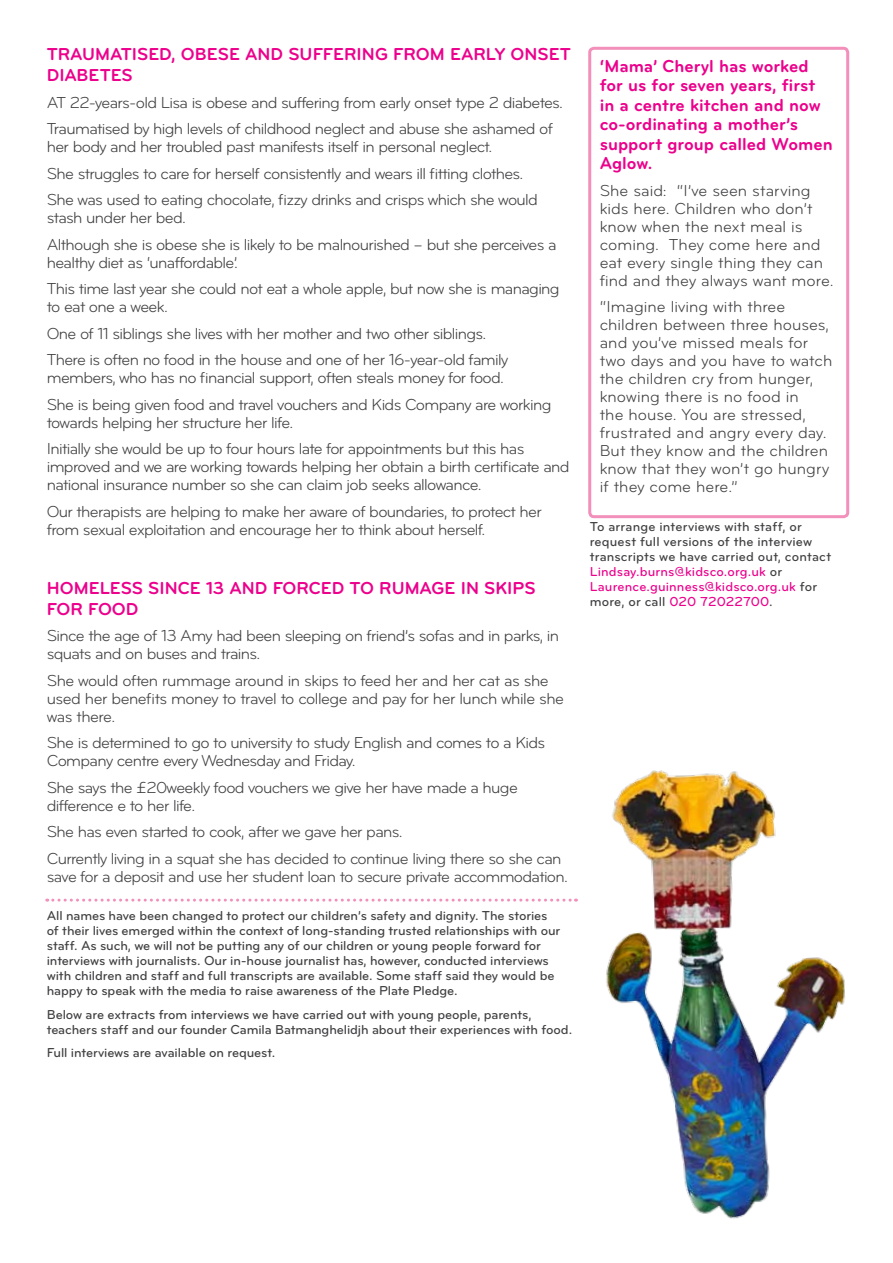
<style>
.page{position:relative;width:893px;height:1263px;background:#fff}
.page>*{position:absolute;margin:0;border:0;box-sizing:border-box;transform-origin:0 0}
.t1{font:700 18px/19.5px "Bryant Pro";color:#ec008c}
.t2{font:16.5px/26.5px "Bryant Pro";letter-spacing:-.04em;color:#414042}
.t3{font:16.5px/18px "Bryant Pro";letter-spacing:.005em;color:#414042}
.t4{font:500 13.5px/15px "Bryant Pro";letter-spacing:-.01em;color:#414042}
.t5{font:500 13.5px/15px "Bryant Pro";letter-spacing:.01em;color:#414042}
.s1{color:#ec008c}
</style>
<div class="page">
<svg style="left:47px;top:899px;width:529px;height:3px"></svg>
<div style="left:588px;top:47px;width:261px;height:471px;border:3px solid #f38fbb;border-radius:4px"></div>
<img style="left:606px;top:770px;width:239px;height:449px">
<p class="t1" style="left:47px;top:44px;width:526px;line-height:21px">TRAUMATISED, OBESE AND SUFFERING FROM EARLY ONSET<br>DIABETES</p>
<p class="t2" style="left:47px;top:89px;width:518px">AT 22-years-old Lisa is obese and suffering from early onset type 2 diabetes.<br>Traumatised by high levels of childhood neglect and abuse she ashamed of</p>
<p class="t2" style="left:47px;top:134px;width:493px">her body and her troubled past manifests itself in personal neglect.<br>She struggles to care for herself consistently and wears ill fitting clothes.<br>She was used to eating chocolate, fizzy drinks and crisps which she would</p>
<p class="t2" style="left:47px;top:205px;width:511px">stash under her bed.<br>Although she is obese she is likely to be malnourished – but she perceives a</p>
<p class="t2" style="left:47px;top:249px;width:514px">healthy diet as ‘unaffordable’.<br>This time last year she could not eat a whole apple, but now she is managing</p>
<p class="t2" style="left:47px;top:294px;width:463px">to eat one a week.<br>One of 11 siblings she lives with her mother and two other siblings.<br>There is often no food in the house and one of her 16-year-old family</p>
<p class="t2" style="left:47px;top:365px;width:506px">members, who has no financial support, often steals money for food.<br>She is being given food and travel vouchers and Kids Company are working</p>
<p class="t2" style="left:47px;top:409px;width:479px">towards helping her structure her life.<br>Initially she would be up to four hours late for appointments but this has</p>
<p class="t2" style="left:47px;top:458px;width:524px;line-height:18px">improved and we are working towards helping her obtain a birth certificate and national insurance number so she can claim job seeks allowance.</p>
<p class="t2" style="left:47px;top:503px;width:497px;line-height:18px">Our therapists are helping to make her aware of boundaries, to protect her from sexual exploitation and encourage her to think about herself.</p>
<p class="t1" style="left:47px;top:578px;width:490px;line-height:21px">HOMELESS SINCE 13 AND FORCED TO RUMAGE IN SKIPS<br>FOR FOOD</p>
<p class="t2" style="left:47px;top:627px;width:514px;line-height:18px">Since the age of 13 Amy had been sleeping on friend’s sofas and in parks, in squats and on buses and trains.</p>
<p class="t2" style="left:47px;top:672px;width:519px;line-height:18px">She would often rummage around in skips to feed her and her cat as she used her benefits money to travel to college and pay for her lunch while she was there.</p>
<p class="t2" style="left:47px;top:734px;width:500px;line-height:18px">She is determined to go to university to study English and comes to a Kids<br>Company centre every Wednesday and Friday.</p>
<p class="t2" style="left:47px;top:779px;width:473px;line-height:18px">She says the £20weekly food vouchers we give her have made a huge difference e to her life.</p>
<p class="t2" style="left:47px;top:819px;width:516px">She has even started to cook, after we gave her pans.<br>Currently living in a squat she has decided to continue living there so she can</p>
<p class="t2" style="left:47px;top:863px;width:523px">save for a deposit and use her student loan to secure private accommodation.</p>
<p class="t4" style="left:47px;top:908px;width:515px">All names have been changed to protect our children’s safety and dignity. The stories of their lives emerged within the context of long-standing trusted relationships with our staff. As such, we will not be putting any of our children or young people forward for interviews with journalists. Our in-house journalist has, however, conducted interviews with children and staff and full transcripts are available. Some staff said they would be happy to speak with the media to raise awareness of the Plate Pledge.</p>
<p class="t4" style="left:47px;top:1007px;width:527px">Below are extracts from interviews we have carried out with young people, parents, teachers staff and our founder Camila Batmanghelidjh about their experiences with food.</p>
<p class="t4" style="left:47px;top:1045px;width:230px">Full interviews are available on request.</p>
<p class="t1" style="left:600px;top:57px;width:235px">‘Mama’ Cheryl has worked for us for seven years, first in a centre kitchen and now co-ordinating a mother’s support group called Women<br>Aglow.</p>
<p class="t3" style="left:600px;top:182px;width:235px">She said: “I’ve seen starving kids here. Children who don’t know when the next meal is coming. They come here and eat every single thing they can find and they always want more.</p>
<p class="t3" style="left:600px;top:298px;width:234px">“Imagine living with three children between three houses, and you’ve missed meals for two days and you have to watch the children cry from hunger, knowing there is no food in<br>the house. You are stressed, frustrated and angry every day.<br>But they know and the children know that they won’t go hungry if they come here.”</p>
<p class="t5" style="left:590px;top:519px;width:243px">To arrange interviews with staff, or request full versions of the interview transcripts we have carried out, contact <span class="s1">Lindsay.burns@kidsco.org.uk</span> or <span class="s1">Laurence.guinness@kidsco.org.uk</span> for more, or call <span class="s1">020 72022700</span>.</p>
</div>
